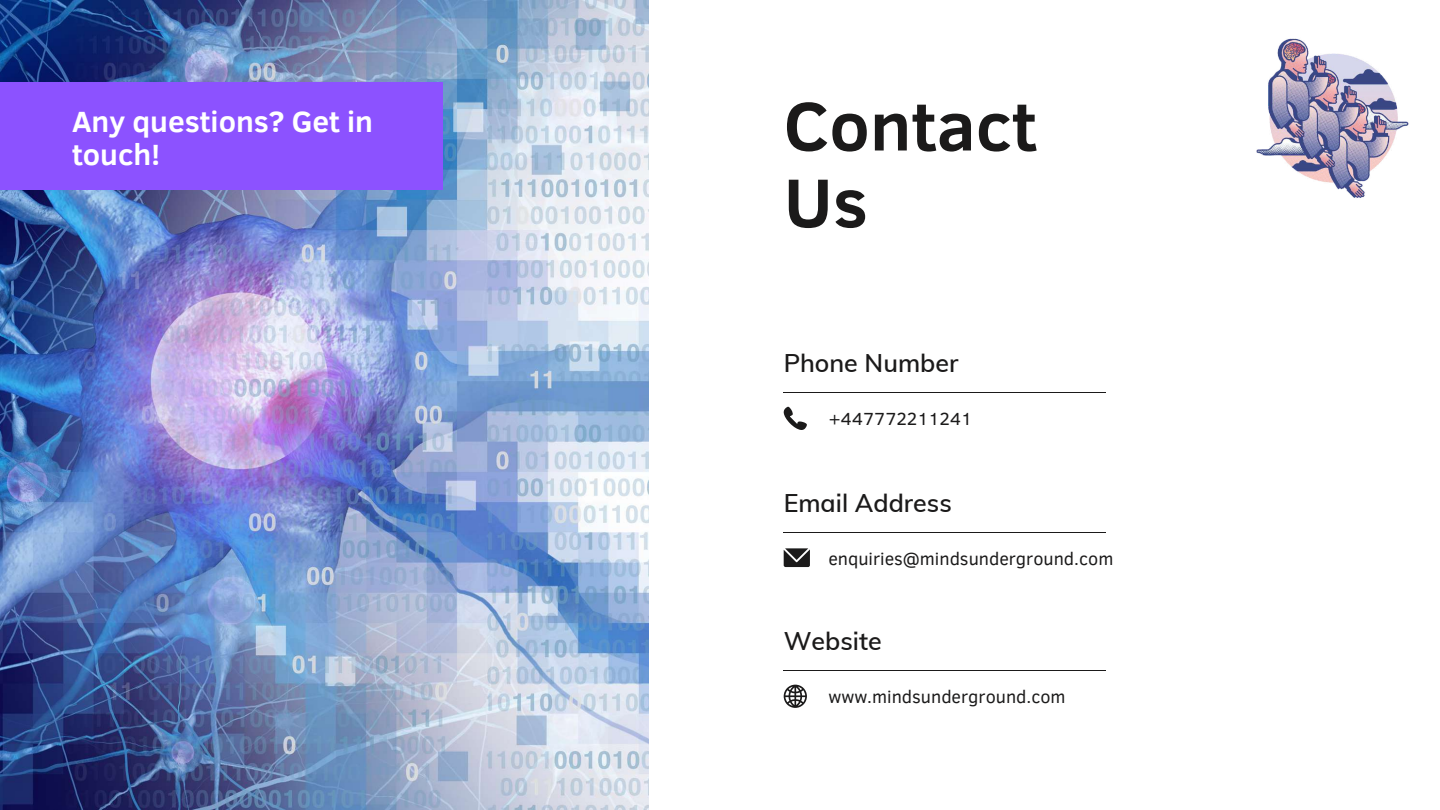
<style>
.page{position:relative;width:1440px;height:810px;background:#fff}
.page>*{position:absolute;margin:0;border:0;box-sizing:border-box;transform-origin:0 0}
.t1{font:700 70px/76.5px "Clear Sans";color:#1b1a1a}
.t2{font:700 30px/33px "Clear Sans";color:#fff}
.t3{font:600 25px "Muli";color:#1b1a1a}
.t4{font:18px "Clear Sans";color:#1b1a1a}
</style>
<div class="page">
<img style="left:0;top:0;width:649px;height:810px">
<hr style="left:784px;top:393px;width:322px;height:1px;background:#1b1a1a">
<svg style="left:784px;top:407px;width:23px;height:23px"></svg>
<hr style="left:784px;top:532px;width:322px;height:1px;background:#1b1a1a">
<svg style="left:784px;top:548px;width:26px;height:19px"></svg>
<hr style="left:784px;top:670px;width:322px;height:1px;background:#1b1a1a">
<svg style="left:784px;top:685px;width:23px;height:23px"></svg>
<div style="left:0;top:82px;width:442px;height:108px;background:#8c52ff"></div>
<img style="left:1256px;top:38px;width:153px;height:160px">
<h2 class="t2" style="left:72px;top:103px;width:303px">Any questions? Get in touch!</h2>
<h1 class="t1" style="left:784px;top:84px;width:255px">Contact<br>Us</h1>
<h3 class="t3" style="left:784px;top:347px;width:176px">Phone Number</h3>
<p class="t4" style="left:828px;top:406px;width:145px">+447772211241</p>
<h3 class="t3" style="left:784px;top:487px;width:170px">Email Address</h3>
<p class="t4" style="left:828px;top:545px;width:286px">enquiries@mindsunderground.com</p>
<h3 class="t3" style="left:784px;top:625px;width:100px">Website</h3>
<p class="t4" style="left:828px;top:684px;width:239px">www.mindsunderground.com</p>
</div>
